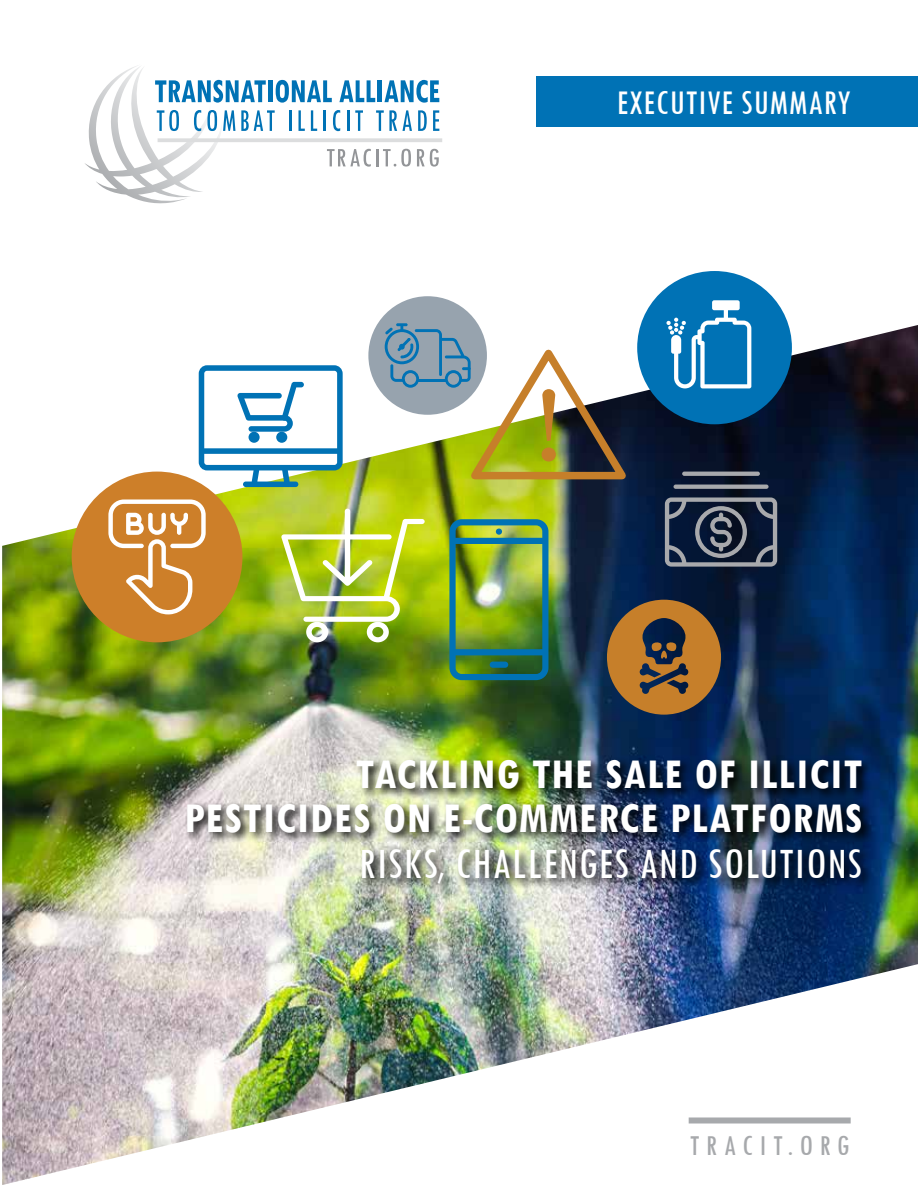
<style>
.page{position:relative;width:918px;height:1188px;background:#fff}
.page>*{position:absolute;margin:0;border:0;box-sizing:border-box;transform-origin:0 0}
.t1{font:700 condensed 45px/43.2px "Tw Cen";letter-spacing:.025em;color:#fff;text-align:right}
.t2{font:condensed 45px "Tw Cen";letter-spacing:.025em;color:#fff}
.t3{font:condensed 36px "Tw Cen";letter-spacing:.025em;color:#fff}
.t4{font:condensed 30px "Tw Cen";letter-spacing:.22em;color:#a7a9ac}
</style>
<div class="page">
<div style="left:368px;top:296px;width:119px;height:119px;background:#97a3ae;border-radius:50%"></div>
<img style="left:2px;top:325px;width:916px;height:860px">
<img style="left:184px;top:757px;width:690px;height:139px">
<svg style="left:85px;top:66px;width:354px;height:138px"></svg>
<hr style="left:158px;top:138px;width:284px;height:4px;background:#dcddde">
<div style="left:689px;top:1118px;width:162px;height:6px;background:#a7a9ac"></div>
<img style="left:281px;top:509px;width:144px;height:133px">
<img style="left:449px;top:519px;width:99px;height:161px">
<div style="left:72px;top:472px;width:170px;height:170px;background:#cd7f29;border-radius:50%"></div>
<svg style="left:108px;top:499px;width:98px;height:115px"></svg>
<svg style="left:199px;top:365px;width:144px;height:122px"></svg>
<svg style="left:674px;top:485px;width:95px;height:4px"></svg>
<svg style="left:682px;top:472px;width:78px;height:4px"></svg>
<svg style="left:665px;top:497px;width:112px;height:70px;background:#40495c"></svg>
<div style="left:637px;top:271px;width:155px;height:153px;background:#0072b5;border-radius:50%"></div>
<svg style="left:666px;top:300px;width:85px;height:88px"></svg>
<svg style="left:385px;top:323px;width:250px;height:160px"></svg>
<svg style="left:607px;top:600px;width:114px;height:115px;background:#7e5c35"></svg>
<div style="left:536px;top:77px;width:382px;height:50px;background:#0072b5"></div>
<p class="t3" style="left:617px;top:81px;width:235px">EXECUTIVE SUMMARY</p>
<p class="t1" style="left:184px;top:751px;width:679px">TACKLING THE SALE OF ILLICIT<br>PESTICIDES ON E-COMMERCE PLATFORMS</p>
<p class="t2" style="left:359px;top:837px;width:504px">RISKS, CHALLENGES AND SOLUTIONS</p>
<p class="t4" style="left:690px;top:1127px;width:161px">TRACIT.ORG</p>
</div>
